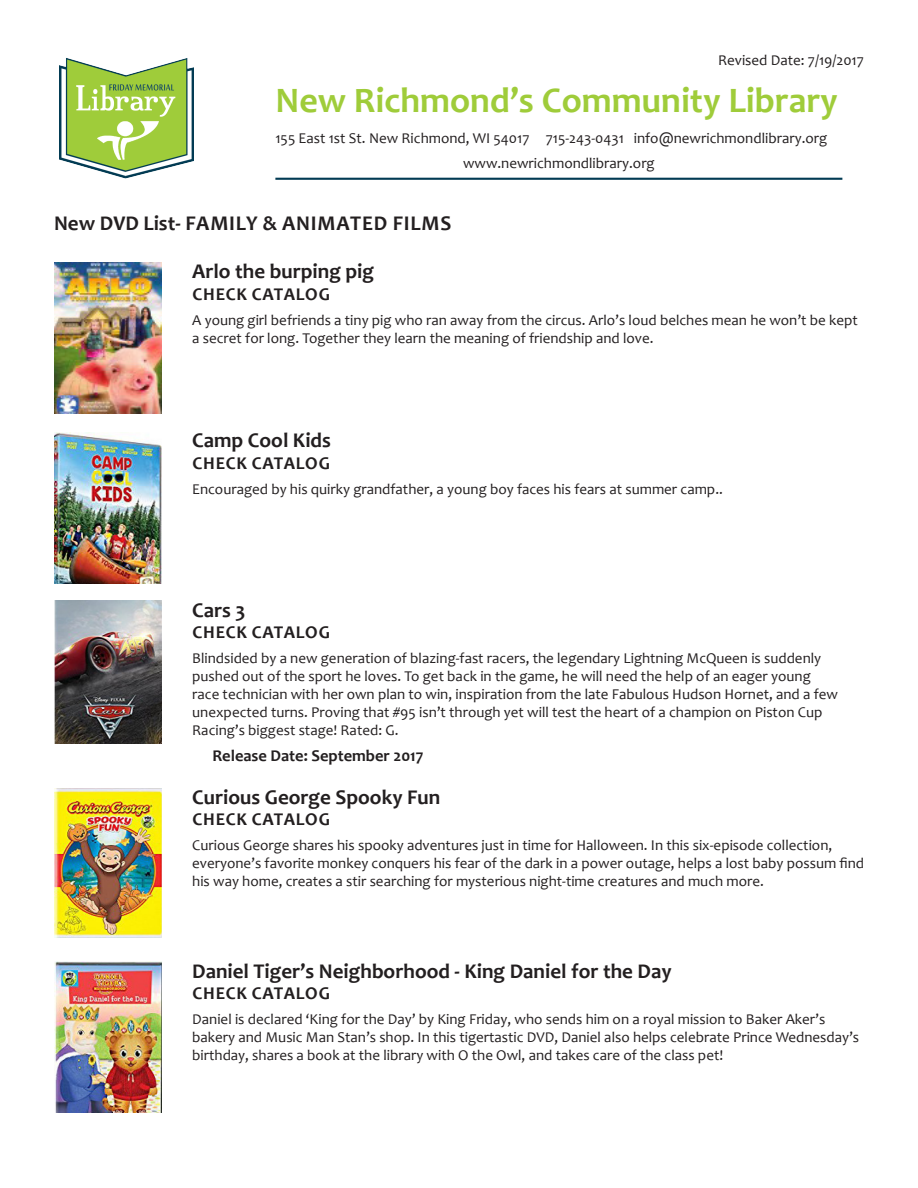
<style>
.page{position:relative;width:918px;height:1188px;background:#fff}
.page>*{position:absolute;margin:0;border:0;box-sizing:border-box;transform-origin:0 0}
.Library_Title{font:700 36px "Candara";color:#9fcc3a}
.DVD_Title{font:700 21px "Candara";color:#231f20}
.DVD_Title-2{font:700 21px "Candara";letter-spacing:.04em;color:#231f20}
.Check_Catalog{font:700 18px "Candara";letter-spacing:.04em;color:#231f20}
.Rating___Release{font:700 16.5px "Candara";color:#231f20}
.Library_Info{font:15px/18px "Candara";color:#231f20}
</style>
<div class="page">
<hr style="left:275px;top:178px;width:567px;height:2px;background:#023b53">
<img style="left:59px;top:58px;width:135px;height:121px">
<img style="left:54px;top:432px;width:108px;height:151px">
<img style="left:54px;top:262px;width:108px;height:151px">
<img style="left:54px;top:600px;width:108px;height:144px">
<img style="left:54px;top:789px;width:108px;height:149px">
<img style="left:54px;top:961px;width:108px;height:152px">
<p class="Library_Info" style="left:718px;top:51px;width:147px">Revised Date: 7/19/2017</p>
<p class="Library_Title" style="left:275px;top:78px;width:564px">New Richmond’s Community Library</p>
<p class="Library_Info" style="left:275px;top:129px;width:553px">155 East 1st St. New Richmond, WI 54017 715-243-0431 info@newrichmondlibrary.org</p>
<p class="Library_Info" style="left:463px;top:154px;width:193px">www.newrichmondlibrary.org</p>
<p class="DVD_Title-2" style="left:54px;top:210px;width:399px">New DVD List- FAMILY &amp; ANIMATED FILMS</p>
<p class="DVD_Title" style="left:192px;top:258px;width:183px">Arlo the burping pig</p>
<p class="Check_Catalog" style="left:193px;top:283px;width:139px">CHECK CATALOG</p>
<p class="Library_Info" style="left:192px;top:311px;width:667px">A young girl befriends a tiny pig who ran away from the circus. Arlo’s loud belches mean he won’t be kept a secret for long. Together they learn the meaning of friendship and love.</p>
<p class="DVD_Title" style="left:192px;top:427px;width:140px">Camp Cool Kids</p>
<p class="Check_Catalog" style="left:193px;top:452px;width:139px">CHECK CATALOG</p>
<p class="Library_Info" style="left:192px;top:480px;width:532px">Encouraged by his quirky grandfather, a young boy faces his fears at summer camp..</p>
<p class="DVD_Title" style="left:192px;top:597px;width:55px">Cars 3</p>
<p class="Check_Catalog" style="left:193px;top:621px;width:139px">CHECK CATALOG</p>
<p class="Library_Info" style="left:192px;top:649px;width:647px">Blindsided by a new generation of blazing-fast racers, the legendary Lightning McQueen is suddenly pushed out of the sport he loves. To get back in the game, he will need the help of an eager young race technician with her own plan to win, inspiration from the late Fabulous Hudson Hornet, and a few unexpected turns. Proving that #95 isn’t through yet will test the heart of a champion on Piston Cup Racing’s biggest stage! Rated: G.</p>
<p class="Rating___Release" style="left:212px;top:746px;width:212px">Release Date: September 2017</p>
<p class="DVD_Title" style="left:192px;top:784px;width:250px">Curious George Spooky Fun</p>
<p class="Check_Catalog" style="left:193px;top:808px;width:139px">CHECK CATALOG</p>
<p class="Library_Info" style="left:192px;top:836px;width:673px">Curious George shares his spooky adventures just in time for Halloween. In this six-episode collection, everyone’s favorite monkey conquers his fear of the dark in a power outage, helps a lost baby possum find his way home, creates a stir searching for mysterious night-time creatures and much more.</p>
<p class="DVD_Title" style="left:192px;top:958px;width:481px">Daniel Tiger’s Neighborhood - King Daniel for the Day</p>
<p class="Check_Catalog" style="left:193px;top:982px;width:139px">CHECK CATALOG</p>
<p class="Library_Info" style="left:192px;top:1010px;width:668px">Daniel is declared ‘King for the Day’ by King Friday, who sends him on a royal mission to Baker Aker’s bakery and Music Man Stan’s shop. In this tigertastic DVD, Daniel also helps celebrate Prince Wednesday’s birthday, shares a book at the library with O the Owl, and takes care of the class pet!</p>
</div>
